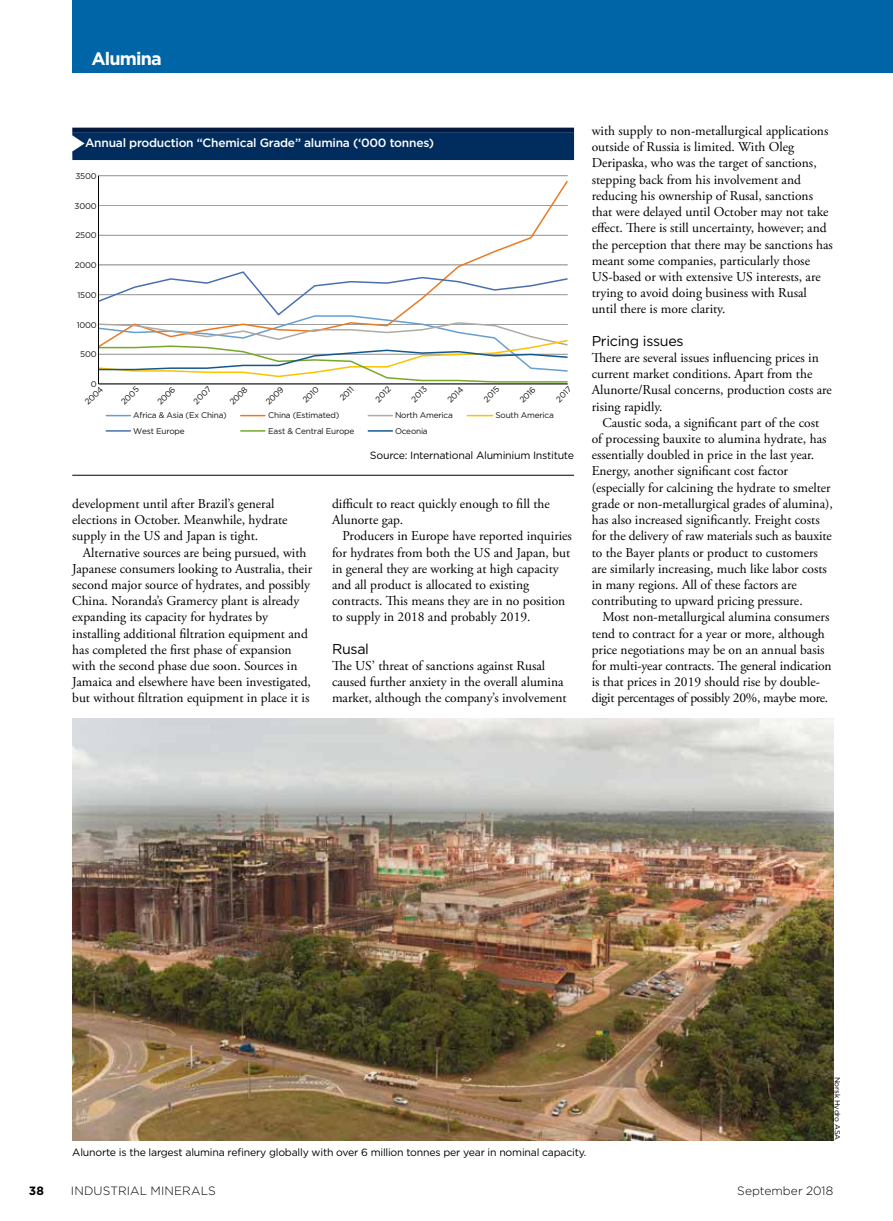
<style>
.page{position:relative;width:893px;height:1221px;background:#fff}
.page>*{position:absolute;margin:0;border:0;box-sizing:border-box;transform-origin:0 0}
.t1{font:700 18px "Gotham";letter-spacing:-.045em;color:#fff}
.t2{font:14.25px "Gotham";letter-spacing:-.02em;color:#000}
.t3{font:13.5px/16.2px "Adobe Garamond Pro";color:#000}
.t4{font:500 12px "Gotham";letter-spacing:-.02em;color:#fff}
.t5{font:300 12px "Gotham";letter-spacing:.005em;color:#000}
.t6{font:700 12px "Gotham";color:#000}
.t7{font:10.5px "Gotham";letter-spacing:-.02em;color:#000}
.t8{font:8.25px "Gotham";letter-spacing:-.025em;color:#111211}
.t9{font:7.5px "Gotham";letter-spacing:-.02em;color:#000}
</style>
<div class="page">
<div style="left:72px;top:0;width:821px;height:73px;background:#0065a6"></div>
<img style="left:72px;top:718px;width:761px;height:422px">
<hr style="left:72px;top:128px;width:502px;height:4px;background:#07193f">
<div style="left:72px;top:132px;width:502px;height:28px;background:#002c5e"></div>
<hr style="left:72px;top:475px;width:502px;height:1px;background:#000">
<hr style="left:99px;top:383px;width:469px;height:1px;background:#000">
<hr style="left:99px;top:175px;width:469px;height:1px;background:#9c9e9f">
<svg style="left:106px;top:415px;width:24px;height:1px"></svg>
<svg style="left:241px;top:415px;width:24px;height:1px"></svg>
<svg style="left:368px;top:415px;width:24px;height:1px"></svg>
<svg style="left:467px;top:415px;width:26px;height:1px"></svg>
<svg style="left:106px;top:430px;width:24px;height:1px"></svg>
<svg style="left:241px;top:430px;width:24px;height:1px"></svg>
<svg style="left:368px;top:430px;width:24px;height:1px"></svg>
<svg style="left:99px;top:180px;width:469px;height:90px"></svg>
<svg style="left:99px;top:270px;width:469px;height:113px"></svg>
<hr style="left:98px;top:176px;width:1px;height:208px;background:#000">
<h1 class="t1" style="left:91px;top:46px;width:72px">Alumina</h1>
<p class="t4" style="left:85px;top:135px;width:351px">Annual production “Chemical Grade” alumina (‘000 tonnes)</p>
<p class="t8" style="left:75px;top:171px;width:23px">3500</p>
<p class="t8" style="left:75px;top:200px;width:24px">3000</p>
<p class="t8" style="left:76px;top:230px;width:23px">2500</p>
<p class="t8" style="left:75px;top:260px;width:24px">2000</p>
<p class="t8" style="left:78px;top:289px;width:21px">1500</p>
<p class="t8" style="left:77px;top:319px;width:22px">1000</p>
<p class="t8" style="left:80px;top:349px;width:18px">500</p>
<p class="t8" style="left:91px;top:378px;width:7px">0</p>
<p class="t8" style="left:83px;top:399px;width:23px;rotate:-45deg">2004</p>
<p class="t8" style="left:119px;top:399px;width:23px;rotate:-45deg">2005</p>
<p class="t8" style="left:155px;top:399px;width:23px;rotate:-45deg">2006</p>
<p class="t8" style="left:191px;top:399px;width:23px;rotate:-45deg">2007</p>
<p class="t8" style="left:227px;top:399px;width:23px;rotate:-45deg">2008</p>
<p class="t8" style="left:263px;top:399px;width:23px;rotate:-45deg">2009</p>
<p class="t8" style="left:300px;top:397px;width:21px;rotate:-45deg">2010</p>
<p class="t8" style="left:337px;top:395px;width:18px;rotate:-45deg">2011</p>
<p class="t8" style="left:373px;top:397px;width:20px;rotate:-45deg">2012</p>
<p class="t8" style="left:409px;top:397px;width:20px;rotate:-45deg">2013</p>
<p class="t8" style="left:445px;top:397px;width:20px;rotate:-45deg">2014</p>
<p class="t8" style="left:481px;top:397px;width:20px;rotate:-45deg">2015</p>
<p class="t8" style="left:517px;top:397px;width:20px;rotate:-45deg">2016</p>
<p class="t8" style="left:554px;top:397px;width:20px;rotate:-45deg">2017</p>
<p class="t8" style="left:133px;top:410px;width:95px">Africa &amp; Asia (Ex China)</p>
<p class="t8" style="left:268px;top:410px;width:72px">China (Estimated)</p>
<p class="t8" style="left:395px;top:410px;width:59px">North America</p>
<p class="t8" style="left:495px;top:410px;width:60px">South America</p>
<p class="t8" style="left:133px;top:425px;width:53px">West Europe</p>
<p class="t8" style="left:268px;top:425px;width:88px">East &amp; Central Europe</p>
<p class="t8" style="left:395px;top:425px;width:34px">Oceonia</p>
<p class="t7" style="left:370px;top:449px;width:206px">Source: International Aluminium Institute</p>
<p class="t3" style="left:72px;top:496px;width:217px">development until after Brazil’s general elections in October. Meanwhile, hydrate supply in the US and Japan is tight.</p>
<p class="t3" style="left:72px;top:544px;width:241px;text-indent:11px">Alternative sources are being pursued, with Japanese consumers looking to Australia, their second major source of hydrates, and possibly China. Noranda’s Gramercy plant is already expanding its capacity for hydrates by installing additional filtration equipment and has completed the first phase of expansion with the second phase due soon. Sources in Jamaica and elsewhere have been investigated, but without filtration equipment in place it is</p>
<p class="t3" style="left:332px;top:496px;width:219px">difficult to react quickly enough to fill the<br>Alunorte gap.</p>
<p class="t3" style="left:332px;top:528px;width:241px;text-indent:11px">Producers in Europe have reported inquiries for hydrates from both the US and Japan, but in general they are working at high capacity and all product is allocated to existing contracts. This means they are in no position to supply in 2018 and probably 2019.</p>
<p class="t2" style="left:332px;top:639px;width:39px">Rusal</p>
<p class="t3" style="left:332px;top:658px;width:236px">The US’ threat of sanctions against Rusal caused further anxiety in the overall alumina market, although the company’s involvement</p>
<p class="t3" style="left:592px;top:123px;width:243px">with supply to non-metallurgical applications outside of Russia is limited. With Oleg Deripaska, who was the target of sanctions, stepping back from his involvement and reducing his ownership of Rusal, sanctions that were delayed until October may not take effect. There is still uncertainty, however; and the perception that there may be sanctions has meant some companies, particularly those US-based or with extensive US interests, are trying to avoid doing business with Rusal until there is more clarity.</p>
<p class="t2" style="left:592px;top:331px;width:93px">Pricing issues</p>
<p class="t3" style="left:592px;top:350px;width:242px">There are several issues influencing prices in current market conditions. Apart from the Alunorte/Rusal concerns, production costs are rising rapidly.</p>
<p class="t3" style="left:592px;top:415px;width:243px;text-indent:11px">Caustic soda, a significant part of the cost of processing bauxite to alumina hydrate, has essentially doubled in price in the last year.<br>Energy, another significant cost factor (especially for calcining the hydrate to smelter grade or non-metallurgical grades of alumina), has also increased significantly. Freight costs for the delivery of raw materials such as bauxite to the Bayer plants or product to customers are similarly increasing, much like labor costs in many regions. All of these factors are contributing to upward pricing pressure.</p>
<p class="t3" style="left:592px;top:609px;width:241px;text-indent:11px">Most non-metallurgical alumina consumers tend to contract for a year or more, although price negotiations may be on an annual basis for multi-year contracts. The general indication is that prices in 2019 should rise by double&shy;digit percentages of possibly 20%, maybe more.</p>
<p class="t9" style="left:842px;top:1076px;width:65px;rotate:90deg">Norsk Hydro ASA</p>
<p class="t7" style="left:72px;top:1145px;width:516px">Alunorte is the largest alumina refinery globally with over 6 million tonnes per year in nominal capacity.</p>
<p class="t6" style="left:29px;top:1182px;width:17px">38</p>
<p class="t5" style="left:71px;top:1183px;width:146px">INDUSTRIAL MINERALS</p>
<p class="t5" style="left:737px;top:1183px;width:98px">September 2018</p>
</div>
